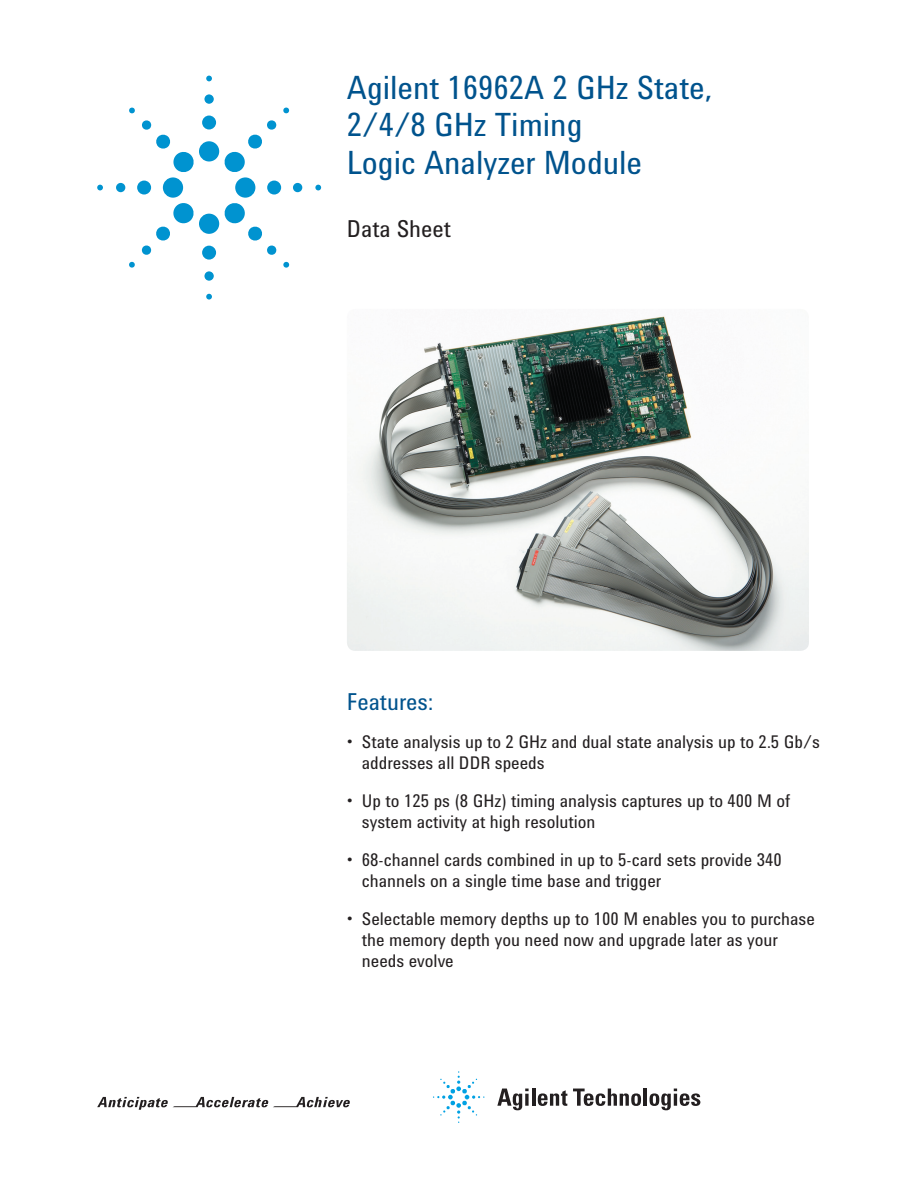
<style>
.page{position:relative;width:918px;height:1188px;background:#fff}
.page>*{position:absolute;margin:0;border:0;box-sizing:border-box;transform-origin:0 0}
.t1{font:33px/37.5px "Agilent Condensed CFF";color:#00538d}
.t2{font:24px "Agilent Condensed CFF";color:#231f20}
.Header_1_-_Navy_Blue{font:24px "Agilent Condensed CFF";color:#00538d}
.Bullets{font:18px/21px "Agilent Condensed CFF";color:#231f20}
</style>
<div class="page">
<img style="left:347px;top:316px;width:462px;height:335px">
<div style="left:199px;top:141px;width:20px;height:21px;background:#0093d0;border-radius:50%"></div>
<div style="left:202px;top:116px;width:14px;height:14px;background:#0093d0;border-radius:50%"></div>
<svg style="left:204px;top:94px;width:10px;height:10px"></svg>
<svg style="left:206px;top:76px;width:6px;height:5px"></svg>
<div style="left:235px;top:177px;width:20px;height:21px;background:#0093d0;border-radius:50%"></div>
<div style="left:267px;top:181px;width:14px;height:14px;background:#0093d0;border-radius:50%"></div>
<div style="left:293px;top:183px;width:9px;height:9px;background:#0093d0;border-radius:50%"></div>
<svg style="left:315px;top:185px;width:6px;height:5px"></svg>
<div style="left:199px;top:214px;width:20px;height:20px;background:#0093d0;border-radius:50%"></div>
<div style="left:202px;top:246px;width:14px;height:14px;background:#0093d0;border-radius:50%"></div>
<svg style="left:204px;top:271px;width:10px;height:10px"></svg>
<svg style="left:206px;top:294px;width:6px;height:6px"></svg>
<div style="left:163px;top:177px;width:20px;height:21px;background:#0093d0;border-radius:50%"></div>
<div style="left:137px;top:181px;width:14px;height:14px;background:#0093d0;border-radius:50%"></div>
<div style="left:116px;top:183px;width:9px;height:9px;background:#0093d0;border-radius:50%"></div>
<svg style="left:97px;top:185px;width:6px;height:5px"></svg>
<svg style="left:224px;top:120px;width:53px;height:52px"></svg>
<svg style="left:283px;top:107px;width:6px;height:7px"></svg>
<svg style="left:224px;top:203px;width:53px;height:52px"></svg>
<svg style="left:283px;top:262px;width:6px;height:6px"></svg>
<svg style="left:141px;top:203px;width:53px;height:52px"></svg>
<svg style="left:129px;top:262px;width:6px;height:6px"></svg>
<svg style="left:142px;top:120px;width:52px;height:52px"></svg>
<svg style="left:129px;top:107px;width:6px;height:7px"></svg>
<svg style="left:497px;top:1089px;width:32px;height:21px"></svg>
<svg style="left:525px;top:1094px;width:4px;height:12px"></svg>
<hr style="left:532px;top:1089px;width:3px;height:17px;background:#231f20">
<svg style="left:538px;top:1090px;width:29px;height:16px"></svg>
<svg style="left:573px;top:1089px;width:68px;height:17px"></svg>
<hr style="left:644px;top:1089px;width:3px;height:17px;background:#231f20">
<svg style="left:650px;top:1089px;width:50px;height:21px"></svg>
<svg style="left:433px;top:1071px;width:51px;height:52px"></svg>
<svg style="left:97px;top:1097px;width:253px;height:13px"></svg>
<p class="t1" style="left:347px;top:67px;width:366px">Agilent 16962A 2 GHz State,<br>2/4/8 GHz Timing<br>Logic Analyzer Module</p>
<p class="t2" style="left:347px;top:210px;width:106px">Data Sheet</p>
<p class="Header_1_-_Navy_Blue" style="left:347px;top:684px;width:88px">Features:</p>
<p class="Bullets" style="left:362px;top:730px;width:459px;text-indent:-15px">• State analysis up to 2 GHz and dual state analysis up to 2.5 Gb/s addresses all DDR speeds</p>
<p class="Bullets" style="left:362px;top:789px;width:430px;text-indent:-15px">• Up to 125 ps (8 GHz) timing analysis captures up to 400 M of system activity at high resolution</p>
<p class="Bullets" style="left:362px;top:849px;width:421px;text-indent:-15px">• 68-channel cards combined in up to 5-card sets provide 340 channels on a single time base and trigger</p>
<p class="Bullets" style="left:362px;top:908px;width:455px;text-indent:-15px">• Selectable memory depths up to 100 M enables you to purchase the memory depth you need now and upgrade later as your needs evolve</p>
</div>
